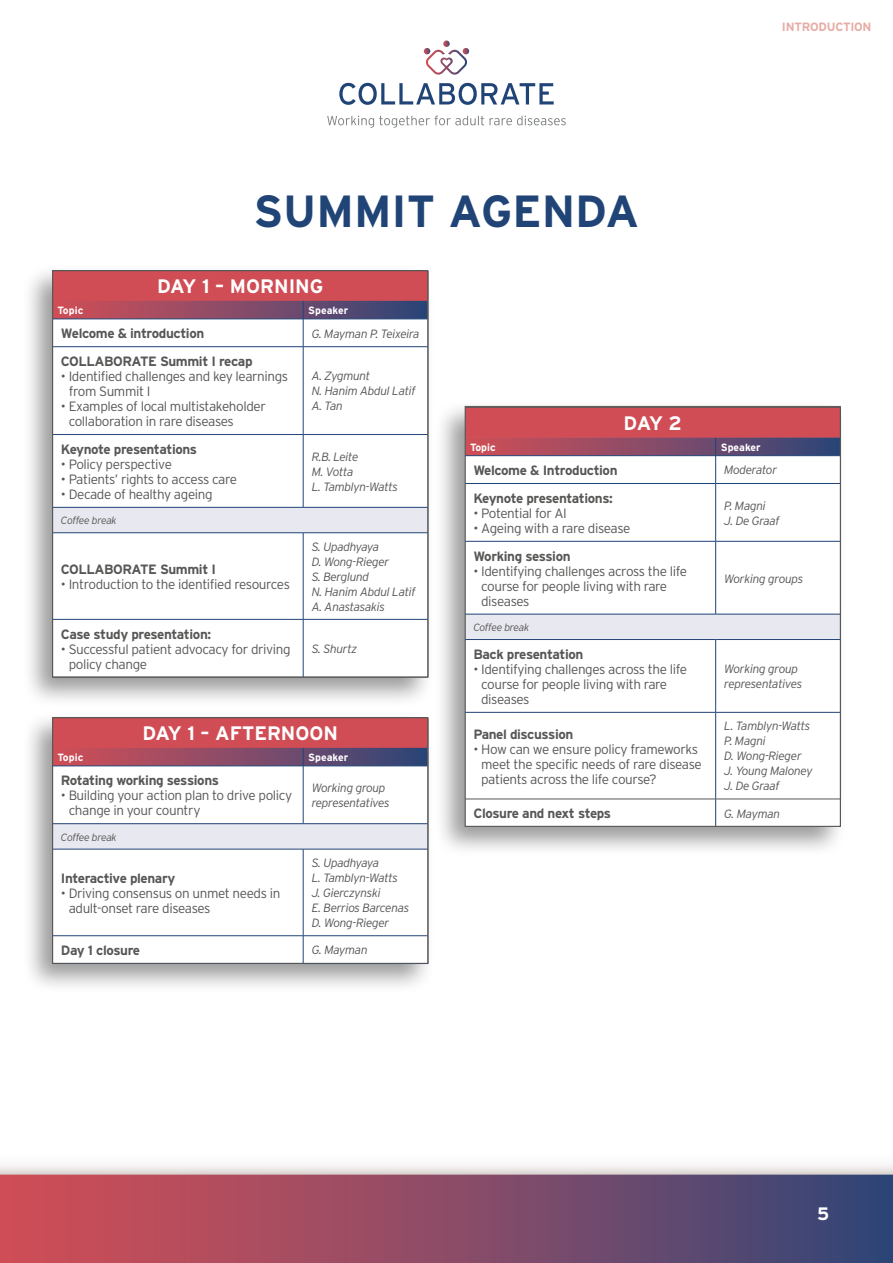
<style>
.page{position:relative;width:893px;height:1263px;background:#fff}
.page>*{position:absolute;margin:0;border:0;box-sizing:border-box;transform-origin:0 0}
.t1{font:700 45px "Interstate";color:#214477}
.t2{font:700 19.5px "Interstate";color:#fff}
.t3{font:700 18px "Interstate";color:#fff}
.t4{font:300 13.5px/15px "Interstate";letter-spacing:-.03em;color:#575756}
.t5{font:700 13.5px "Interstate";letter-spacing:-.03em;color:#575756}
.t6{font:italic 300 12px/15px "Interstate";letter-spacing:-.03em;color:#575756}
.t7{font:700 12px "Interstate";letter-spacing:-.02em;color:#e7aba5}
.t8{font:700 10.5px "Interstate";color:#fff}
.t9{font:italic 300 10.5px "Interstate";letter-spacing:-.045em;color:#575756}
</style>
<div class="page">
<svg style="left:0;top:1165px;width:893px;height:10px"></svg>
<div style="left:0;top:1175px;width:893px;height:88px;background:linear-gradient(to right,#d94f56,#364778)"></div>
<svg style="left:327px;top:116px;width:157px;height:12px"></svg>
<svg style="left:490px;top:116px;width:76px;height:9px"></svg>
<svg style="left:339px;top:83px;width:215px;height:22px"></svg>
<svg style="left:424px;top:41px;width:45px;height:34px"></svg>
<div style="left:434px;top:399px;width:413px;height:459px;background:#000;opacity:.4"></div>
<div style="left:465px;top:406px;width:375px;height:420px;background:#fff"></div>
<div style="left:465px;top:407px;width:375px;height:30px;background:#d04d55"></div>
<div style="left:465px;top:614px;width:375px;height:25px;background:#e8e8f0"></div>
<svg style="left:467px;top:640px;width:372px;height:185px"></svg>
<hr style="left:715px;top:484px;width:1px;height:57px;background:#214477">
<hr style="left:715px;top:541px;width:1px;height:73px;background:#214477">
<hr style="left:715px;top:640px;width:1px;height:72px;background:#214477">
<hr style="left:715px;top:712px;width:1px;height:87px;background:#214477">
<svg style="left:715px;top:800px;width:1px;height:25px"></svg>
<svg style="left:467px;top:437px;width:372px;height:46px"></svg>
<hr style="left:465px;top:799px;width:251px;height:1px;background:#575756">
<hr style="left:716px;top:799px;width:125px;height:1px;background:#575756">
<hr style="left:465px;top:483px;width:251px;height:1px;background:#214477">
<hr style="left:716px;top:483px;width:124px;height:1px;background:#214477">
<hr style="left:465px;top:541px;width:251px;height:1px;background:#214477">
<hr style="left:716px;top:541px;width:124px;height:1px;background:#214477">
<hr style="left:465px;top:614px;width:251px;height:1px;background:#214477">
<hr style="left:716px;top:614px;width:124px;height:1px;background:#214477">
<hr style="left:465px;top:639px;width:251px;height:1px;background:#214477">
<hr style="left:716px;top:639px;width:124px;height:1px;background:#214477">
<hr style="left:465px;top:712px;width:251px;height:1px;background:#214477">
<hr style="left:716px;top:712px;width:124px;height:1px;background:#214477">
<div style="left:465px;top:406px;width:376px;height:421px;border:1px solid #575756"></div>
<div style="left:22px;top:263px;width:413px;height:445px;background:#000;opacity:.4"></div>
<div style="left:53px;top:271px;width:375px;height:406px;background:#fff"></div>
<div style="left:53px;top:507px;width:375px;height:26px;background:#e8e8f0"></div>
<svg style="left:54px;top:533px;width:372px;height:142px"></svg>
<hr style="left:303px;top:347px;width:1px;height:87px;background:#214477">
<hr style="left:303px;top:435px;width:1px;height:72px;background:#214477">
<hr style="left:303px;top:533px;width:1px;height:86px;background:#214477">
<hr style="left:303px;top:619px;width:1px;height:58px;background:#214477">
<svg style="left:54px;top:271px;width:375px;height:76px"></svg>
<hr style="left:428px;top:347px;width:1px;height:87px;background:#575756">
<hr style="left:428px;top:434px;width:1px;height:73px;background:#575756">
<svg style="left:428px;top:507px;width:1px;height:26px"></svg>
<hr style="left:428px;top:533px;width:1px;height:86px;background:#575756">
<hr style="left:428px;top:619px;width:1px;height:58px;background:#575756">
<hr style="left:53px;top:677px;width:250px;height:1px;background:#575756">
<hr style="left:303px;top:677px;width:125px;height:1px;background:#575756">
<hr style="left:53px;top:346px;width:250px;height:1px;background:#214477">
<hr style="left:303px;top:346px;width:125px;height:1px;background:#214477">
<hr style="left:53px;top:434px;width:250px;height:1px;background:#214477">
<hr style="left:303px;top:434px;width:125px;height:1px;background:#214477">
<hr style="left:53px;top:507px;width:250px;height:1px;background:#214477">
<hr style="left:303px;top:507px;width:125px;height:1px;background:#214477">
<hr style="left:53px;top:532px;width:250px;height:1px;background:#214477">
<hr style="left:303px;top:532px;width:125px;height:1px;background:#214477">
<hr style="left:53px;top:619px;width:250px;height:1px;background:#214477">
<hr style="left:303px;top:619px;width:125px;height:1px;background:#214477">
<div style="left:52px;top:270px;width:376px;height:407px;border:1px solid #575756"></div>
<div style="left:22px;top:710px;width:413px;height:284px;background:#000;opacity:.4"></div>
<div style="left:53px;top:718px;width:375px;height:245px;background:#fff"></div>
<div style="left:53px;top:824px;width:375px;height:25px;background:#e8e8f0"></div>
<hr style="left:303px;top:766px;width:1px;height:57px;background:#214477">
<hr style="left:303px;top:849px;width:1px;height:86px;background:#214477">
<hr style="left:53px;top:766px;width:250px;height:1px;background:#214477">
<hr style="left:303px;top:766px;width:125px;height:1px;background:#214477">
<svg style="left:54px;top:718px;width:375px;height:48px;background:#b04c5c"></svg>
<hr style="left:428px;top:766px;width:1px;height:58px;background:#575756">
<svg style="left:428px;top:824px;width:1px;height:25px"></svg>
<hr style="left:428px;top:849px;width:1px;height:87px;background:#575756">
<svg style="left:54px;top:936px;width:375px;height:27px"></svg>
<hr style="left:53px;top:823px;width:250px;height:1px;background:#214477">
<hr style="left:303px;top:823px;width:125px;height:1px;background:#214477">
<hr style="left:53px;top:849px;width:250px;height:1px;background:#214477">
<hr style="left:303px;top:849px;width:125px;height:1px;background:#214477">
<hr style="left:53px;top:935px;width:250px;height:1px;background:#214477">
<hr style="left:303px;top:935px;width:125px;height:1px;background:#214477">
<div style="left:52px;top:717px;width:376px;height:247px;border:1px solid #575756"></div>
<h1 class="t1" style="left:254px;top:186px;width:387px">SUMMIT AGENDA</h1>
<h2 class="t2" style="left:157px;top:275px;width:168px">DAY 1 – MORNING</h2>
<p class="t8" style="left:58px;top:304px;width:27px">Topic</p>
<p class="t8" style="left:308px;top:304px;width:41px">Speaker</p>
<p class="t5" style="left:61px;top:326px;width:145px">Welcome &amp; introduction</p>
<p class="t6" style="left:312px;top:326px;width:109px">G. Mayman P. Teixeira</p>
<p class="t5" style="left:61px;top:354px;width:193px">COLLABORATE Summit I recap</p>
<p class="t4" style="left:69px;top:369px;width:221px;text-indent:-8px">• Identified challenges and key learnings from Summit I</p>
<p class="t4" style="left:69px;top:399px;width:199px;text-indent:-8px">• Examples of local multistakeholder collaboration in rare diseases</p>
<p class="t6" style="left:312px;top:369px;width:106px">A. Zygmunt<br>N. Hanim Abdul Latif<br>A. Tan</p>
<h2 class="t2" style="left:623px;top:412px;width:60px">DAY 2</h2>
<p class="t7" style="left:782px;top:20px;width:91px">INTRODUCTION</p>
<p class="t5" style="left:61px;top:441px;width:138px">Keynote presentations</p>
<p class="t4" style="left:61px;top:456px;width:113px">• Policy perspective</p>
<p class="t4" style="left:61px;top:471px;width:178px">• Patients’ rights to access care</p>
<p class="t4" style="left:61px;top:486px;width:153px">• Decade of healthy ageing</p>
<p class="t9" style="left:61px;top:515px;width:57px">Coffee break</p>
<p class="t5" style="left:61px;top:562px;width:157px">COLLABORATE Summit I</p>
<p class="t4" style="left:61px;top:577px;width:231px">• Introduction to the identified resources</p>
<p class="t6" style="left:312px;top:449px;width:88px">R.B. Leite<br>M. Votta<br>L. Tamblyn-Watts</p>
<p class="t6" style="left:312px;top:539px;width:106px">S. Upadhyaya<br>D. Wong-Rieger<br>S. Berglund<br>N. Hanim Abdul Latif<br>A. Anastasakis</p>
<p class="t5" style="left:61px;top:626px;width:152px">Case study presentation:</p>
<p class="t4" style="left:69px;top:641px;width:223px;text-indent:-8px">• Successful patient advocacy for driving policy change</p>
<p class="t6" style="left:312px;top:641px;width:47px">S. Shurtz</p>
<h2 class="t2" style="left:142px;top:722px;width:197px">DAY 1 – AFTERNOON</h2>
<p class="t8" style="left:58px;top:751px;width:27px">Topic</p>
<p class="t8" style="left:308px;top:751px;width:41px">Speaker</p>
<p class="t5" style="left:61px;top:773px;width:160px">Rotating working sessions</p>
<p class="t4" style="left:69px;top:788px;width:225px;text-indent:-8px">• Building your action plan to drive policy change in your country</p>
<p class="t6" style="left:312px;top:780px;width:80px">Working group representatives</p>
<p class="t9" style="left:61px;top:831px;width:57px">Coffee break</p>
<p class="t5" style="left:61px;top:870px;width:116px">Interactive plenary</p>
<p class="t4" style="left:69px;top:885px;width:213px;text-indent:-8px">• Driving consensus on unmet needs in adult-onset rare diseases</p>
<p class="t6" style="left:312px;top:855px;width:99px">S. Upadhyaya<br>L. Tamblyn-Watts<br>J. Gierczynski<br>E. Berrios Barcenas<br>D. Wong-Rieger</p>
<p class="t5" style="left:61px;top:943px;width:81px">Day 1 closure</p>
<p class="t6" style="left:312px;top:943px;width:58px">G. Mayman</p>
<p class="t8" style="left:470px;top:441px;width:27px">Topic</p>
<p class="t8" style="left:721px;top:441px;width:41px">Speaker</p>
<p class="t5" style="left:473px;top:463px;width:146px">Welcome &amp; Introduction</p>
<p class="t6" style="left:724px;top:462px;width:55px">Moderator</p>
<p class="t5" style="left:473px;top:490px;width:141px">Keynote presentations:</p>
<p class="t4" style="left:473px;top:505px;width:95px">• Potential for AI</p>
<p class="t4" style="left:473px;top:520px;width:159px">• Ageing with a rare disease</p>
<p class="t6" style="left:724px;top:498px;width:57px">P. Magni<br>J. De Graaf</p>
<p class="t5" style="left:473px;top:548px;width:99px">Working session</p>
<p class="t4" style="left:481px;top:563px;width:207px;text-indent:-8px">• Identifying challenges across the life course for people living with rare diseases</p>
<p class="t6" style="left:724px;top:571px;width:81px">Working groups</p>
<p class="t9" style="left:473px;top:621px;width:57px">Coffee break</p>
<p class="t5" style="left:473px;top:646px;width:111px">Back presentation</p>
<p class="t4" style="left:481px;top:661px;width:207px;text-indent:-8px">• Identifying challenges across the life course for people living with rare diseases</p>
<p class="t6" style="left:724px;top:661px;width:80px">Working group representatives</p>
<p class="t5" style="left:473px;top:726px;width:102px">Panel discussion</p>
<p class="t4" style="left:481px;top:741px;width:222px;text-indent:-8px">• How can we ensure policy frameworks meet the specific needs of rare disease patients across the life course?</p>
<p class="t6" style="left:724px;top:719px;width:90px">L. Tamblyn-Watts<br>P. Magni<br>D. Wong-Rieger<br>J. Young Maloney<br>J. De Graaf</p>
<p class="t5" style="left:473px;top:806px;width:139px">Closure and next steps</p>
<p class="t6" style="left:724px;top:806px;width:58px">G. Mayman</p>
<h3 class="t3" style="left:817px;top:1203px;width:14px">5</h3>
</div>
